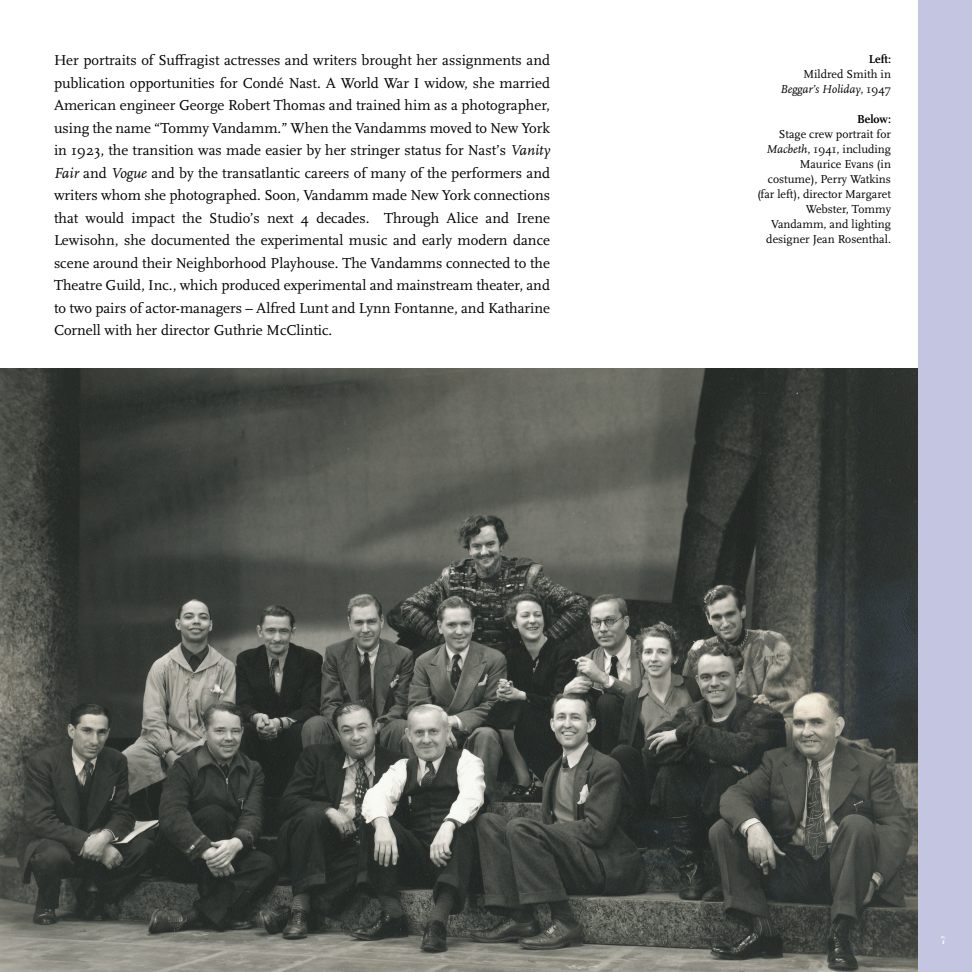
<style>
.page{position:relative;width:972px;height:972px;background:#fff}
.page>*{position:absolute;margin:0;border:0;box-sizing:border-box;transform-origin:0 0}
.t1{font:15px/22.5px "Scala OT";color:#000;text-align:justify}
.t2{font:12px/15px "Scala OT";color:#000;text-align:right}
.t3{font:700 12px "Scala OT";color:#000}
.t4{font:12px "Modern";color:#fff}
.s1{font-style:italic}
</style>
<div class="page">
<img style="left:1px;top:368px;width:917px;height:604px">
<div style="left:918px;top:0;width:54px;height:972px;background:#c4c6e1"></div>
<p class="t1" style="left:54px;top:50px;width:498px">Her portraits of Suffragist actresses and writers brought her assignments and publication opportunities for Condé Nast. A World War I widow, she married American engineer George Robert Thomas and trained him as a photographer, using the name “Tommy Vandamm.” When the Vandamms moved to New York in 1923, the transition was made easier by her stringer status for Nast’s <span class="s1">Vanity Fair</span> and <span class="s1">Vogue</span> and by the transatlantic careers of many of the performers and writers whom she photographed. Soon, Vandamm made New York connections that would impact the Studio’s next 4 decades. Through Alice and Irene Lewisohn, she documented the experimental music and early modern dance scene around their Neighborhood Playhouse. The Vandamms connected to the Theatre Guild, Inc., which produced experimental and mainstream theater, and to two pairs of actor-managers – Alfred Lunt and Lynn Fontanne, and Katharine Cornell with her director Guthrie McClintic.</p>
<p class="t3" style="left:869px;top:52px;width:24px">Left:</p>
<p class="t2" style="left:780px;top:67px;width:112px">Mildred Smith in<br><span class="s1">Beggar’s Holiday</span>, 1947</p>
<p class="t3" style="left:857px;top:112px;width:35px">Below:</p>
<p class="t2" style="left:757px;top:127px;width:135px">Stage crew portrait for<br><span class="s1">Macbeth</span>, 1941, including<br>Maurice Evans (in costume), Perry Watkins (far left), director Margaret<br>Webster, Tommy<br>Vandamm, and lighting designer Jean Rosenthal.</p>
<p class="t4" style="left:941px;top:934px;width:7px">7</p>
</div>
